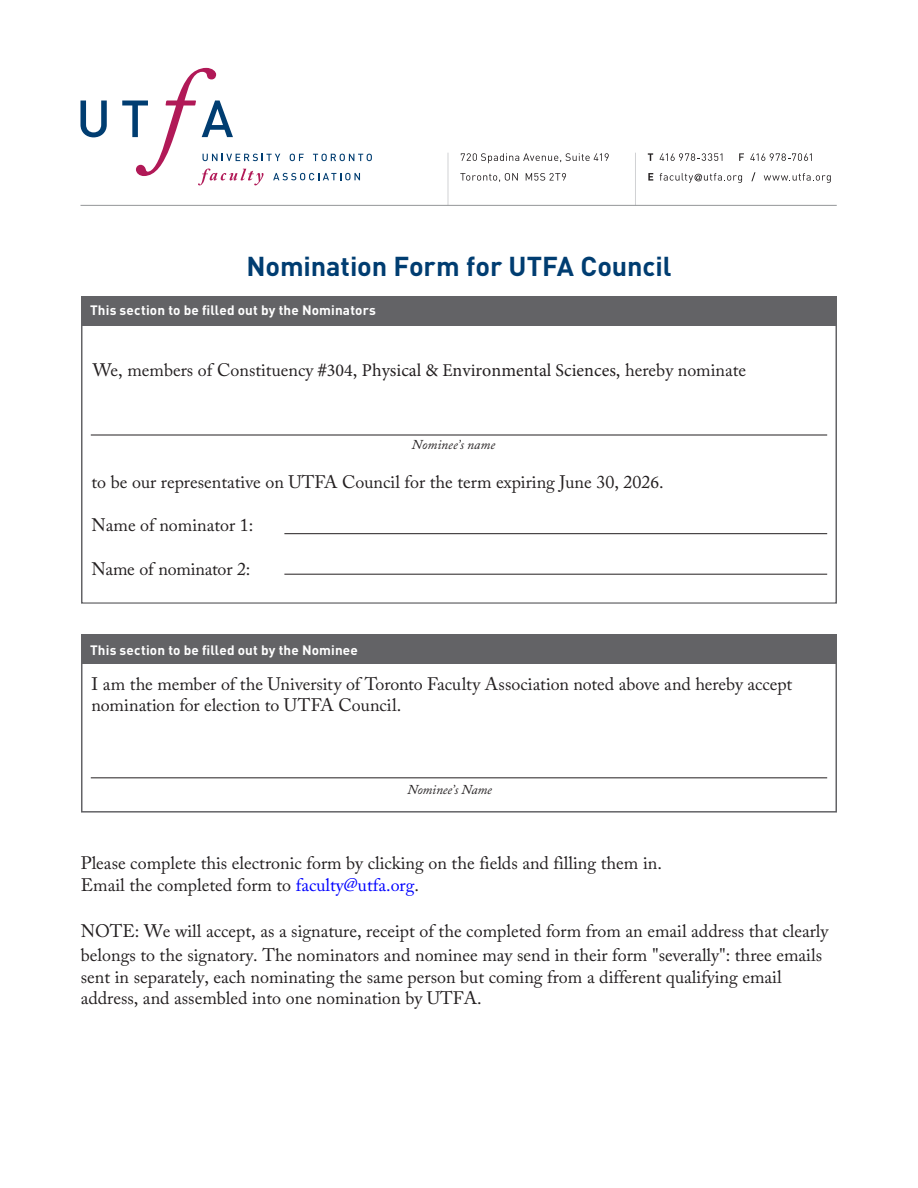
<style>
.page{position:relative;width:918px;height:1188px;background:#fff}
.page>*{position:absolute;margin:0;border:0;box-sizing:border-box;transform-origin:0 0}
.t1{font:700 27px "DIN";letter-spacing:-.005em;color:#003d71}
.t2{font:18px/21.6px "Adobe Caslon Pro";color:#231f20}
.t3{font:700 13.5px "DIN";letter-spacing:.015em;color:#fff}
.t4{font:italic 13.5px "Adobe Caslon Pro";letter-spacing:-.005em;color:#231f20}
.s1{font-family:"Minion Pro"}
.s2{color:#0000fe}
</style>
<div class="page">
<svg style="left:461px;top:153px;width:148px;height:10px"></svg>
<svg style="left:460px;top:173px;width:58px;height:9px"></svg>
<svg style="left:526px;top:173px;width:40px;height:8px"></svg>
<svg style="left:80px;top:101px;width:27px;height:36px"></svg>
<svg style="left:122px;top:68px;width:250px;height:117px"></svg>
<hr style="left:448px;top:153px;width:1px;height:52px;background:#d1d2d4">
<svg style="left:648px;top:153px;width:5px;height:8px"></svg>
<svg style="left:660px;top:153px;width:62px;height:8px"></svg>
<svg style="left:739px;top:153px;width:5px;height:8px"></svg>
<svg style="left:750px;top:153px;width:62px;height:8px"></svg>
<svg style="left:648px;top:173px;width:5px;height:8px"></svg>
<svg style="left:660px;top:173px;width:82px;height:10px"></svg>
<svg style="left:751px;top:172px;width:4px;height:9px"></svg>
<svg style="left:764px;top:173px;width:67px;height:10px"></svg>
<hr style="left:635px;top:153px;width:1px;height:52px;background:#d1d2d4">
<hr style="left:81px;top:205px;width:756px;height:1px;background:#939598">
<div style="left:81px;top:296px;width:756px;height:29px;background:#636366"></div>
<div style="left:81px;top:635px;width:756px;height:29px;background:#636366"></div>
<div style="left:81px;top:662px;width:756px;height:151px;border:2px solid #636366"></div>
<hr style="left:91px;top:435px;width:736px;height:1px;background:#231f20">
<hr style="left:284px;top:533px;width:543px;height:1px;background:#231f20">
<hr style="left:91px;top:777px;width:736px;height:1px;background:#231f20">
<hr style="left:284px;top:574px;width:543px;height:1px;background:#231f20">
<p class="t1" style="left:246px;top:249px;width:427px">Nomination Form for UTFA Council</p>
<p class="t3" style="left:90px;top:301px;width:287px">This section to be filled out by the Nominators</p>
<p class="t2" style="left:93px;top:359px;width:655px">We, members of Constituency #<span class="s1">304</span>, <span class="s1">Physical &amp; Environmental Sciences</span>, hereby nominate</p>
<p class="t4" style="left:412px;top:437px;width:85px">Nominee’s name</p>
<p class="t2" style="left:92px;top:471px;width:574px">to be our representative on UTFA Council for the term expiring June 30, 202<span class="s1">6</span>.</p>
<p class="t2" style="left:92px;top:514px;width:163px">Name of nominator 1:</p>
<p class="t2" style="left:92px;top:558px;width:160px">Name of nominator 2:</p>
<p class="t3" style="left:90px;top:641px;width:270px">This section to be filled out by the Nominee</p>
<p class="t2" style="left:92px;top:673px;width:702px">I am the member of the University of Toronto Faculty Association noted above and hereby accept nomination for election to UTFA Council.</p>
<p class="t4" style="left:407px;top:782px;width:86px">Nominee’s Name</p>
<p class="t2" style="left:81px;top:852px;width:583px">Please complete this electronic form by clicking on the fields and filling them in.<br>Email the completed form to <span class="s2">faculty@utfa.org</span>.</p>
<p class="t2" style="left:81px;top:918px;width:749px;line-height:24.3px">NOTE: We will accept, as a signature, receipt of the completed form from an email address that clearly belongs to the signatory. The nominators and nominee may send in their form "severally": three emails</p>
<p class="t2" style="left:81px;top:966px;width:702px">sent in separately, each nominating the same person but coming from a different qualifying email address, and assembled into one nomination by UTFA.</p>
</div>
